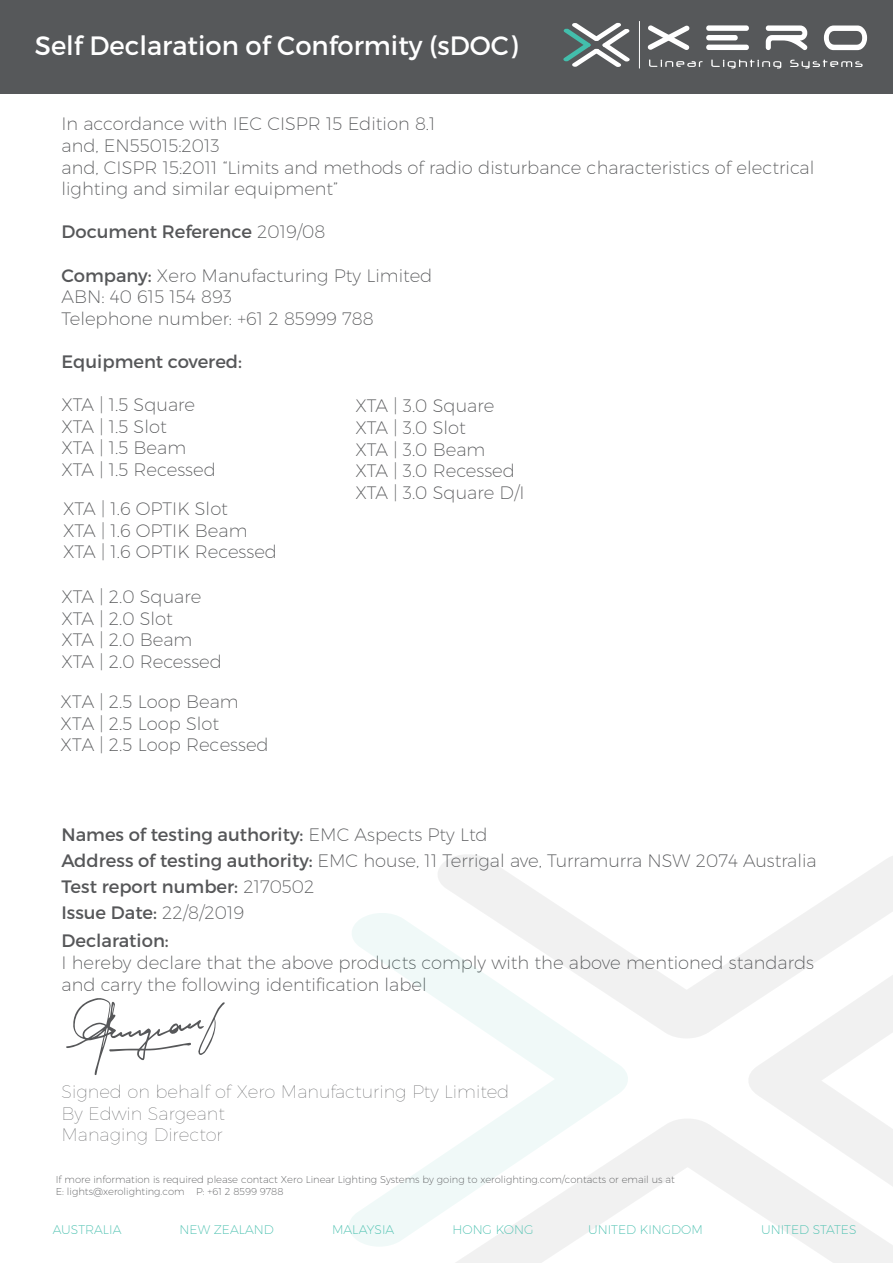
<style>
.page{position:relative;width:893px;height:1263px;background:#fff}
.page>*{position:absolute;margin:0;border:0;box-sizing:border-box;transform-origin:0 0}
.t1{font:26.55px "Montserrat";color:#fff}
.t2{font:200 18px/21.6px "Montserrat";color:#565759}
.t3{font:100 18px/21.6px "Montserrat";color:#565759}
.t4{font:18px "Montserrat";color:#565759}
.t5{font:200 12.45px "Montserrat";color:#43beac}
.t6{font:200 10.05px/12px "Montserrat";color:#565759}
.s1{font-weight:200}
.s2{font-weight:400}
</style>
<div class="page">
<div style="left:0;top:0;width:893px;height:93px;background:#56585a"></div>
<svg style="left:649px;top:60px;width:54px;height:7px"></svg>
<svg style="left:711px;top:60px;width:70px;height:9px"></svg>
<svg style="left:790px;top:60px;width:73px;height:9px"></svg>
<svg style="left:766px;top:25px;width:41px;height:25px"></svg>
<svg style="left:824px;top:26px;width:43px;height:24px"></svg>
<svg style="left:706px;top:25px;width:43px;height:25px"></svg>
<svg style="left:648px;top:25px;width:41px;height:25px"></svg>
<hr style="left:639px;top:21px;width:1px;height:47px;background:#fff">
<svg style="left:563px;top:23px;width:67px;height:44px"></svg>
<svg style="left:352px;top:913px;width:83px;height:84px;fill:#f0f9f8"></svg>
<svg style="left:349px;top:1160px;width:86px;height:87px;fill:#f0f9f8"></svg>
<svg style="left:435px;top:855px;width:458px;height:408px"></svg>
<svg style="left:66px;top:998px;width:159px;height:77px"></svg>
<h1 class="t1" style="left:35px;top:29px;width:484px">Self Declaration of Conformity (sDOC)</h1>
<p class="t2" style="left:61px;top:113px;width:754px">In accordance with IEC CISPR 15 Edition 8.1<br>and, EN55015:2013<br>and, CISPR 15:2011 “Limits and methods of radio disturbance characteristics of electrical lighting and similar equipment”</p>
<p class="t4" style="left:61px;top:221px;width:265px">Document Reference <span class="s1">2019/08</span></p>
<p class="t2" style="left:61px;top:264px;width:372px"><span class="s2">Company:</span> Xero Manufacturing Pty Limited<br>ABN: 40 615 154 893<br>Telephone number: +61 2 85999 788</p>
<p class="t4" style="left:61px;top:350px;width:182px">Equipment covered:</p>
<p class="t2" style="left:61px;top:393px;width:156px">XTA | 1.5 Square<br>XTA | 1.5 Slot<br>XTA | 1.5 Beam<br>XTA | 1.5 Recessed</p>
<p class="t2" style="left:355px;top:395px;width:171px">XTA | 3.0 Square<br>XTA | 3.0 Slot<br>XTA | 3.0 Beam<br>XTA | 3.0 Recessed<br>XTA | 3.0 Square D/I</p>
<p class="t2" style="left:63px;top:498px;width:215px">XTA | 1.6 OPTIK Slot<br>XTA | 1.6 OPTIK Beam<br>XTA | 1.6 OPTIK Recessed</p>
<p class="t2" style="left:61px;top:585px;width:162px">XTA | 2.0 Square<br>XTA | 2.0 Slot<br>XTA | 2.0 Beam<br>XTA | 2.0 Recessed</p>
<p class="t2" style="left:61px;top:690px;width:210px">XTA | 2.5 Loop Beam<br>XTA | 2.5 Loop Slot<br>XTA | 2.5 Loop Recessed</p>
<p class="t2" style="left:61px;top:821px;width:757px;line-height:26.1px"><span class="s2">Names of testing authority:</span> EMC Aspects Pty Ltd<br><span class="s2">Address of testing authority:</span> EMC house, 11 Terrigal ave, Turramurra NSW 2074 Australia <span class="s2">Test report number:</span> 2170502<br><span class="s2">Issue Date:</span> 22/8/2019</p>
<p class="t4" style="left:61px;top:930px;width:109px">Declaration:</p>
<p class="t2" style="left:61px;top:951px;width:754px">I hereby declare that the above products comply with the above mentioned standards and carry the following identification label</p>
<p class="t3" style="left:61px;top:1080px;width:449px">Signed on behalf of Xero Manufacturing Pty Limited<br>By Edwin Sargeant<br>Managing Director</p>
<p class="t6" style="left:56px;top:1173px;width:621px">If more information is required please contact Xero Linear Lighting Systems by going to xerolighting.com/contacts or email us at<br>E: lights@xerolighting.com P: +61 2 8599 9788</p>
<p class="t5" style="left:53px;top:1222px;width:70px">AUSTRALIA</p>
<p class="t5" style="left:180px;top:1222px;width:96px">NEW ZEALAND</p>
<p class="t5" style="left:332px;top:1222px;width:64px">MALAYSIA</p>
<p class="t5" style="left:452px;top:1222px;width:83px">HONG KONG</p>
<p class="t5" style="left:588px;top:1222px;width:116px">UNITED KINGDOM</p>
<p class="t5" style="left:761px;top:1222px;width:97px">UNITED STATES</p>
</div>
